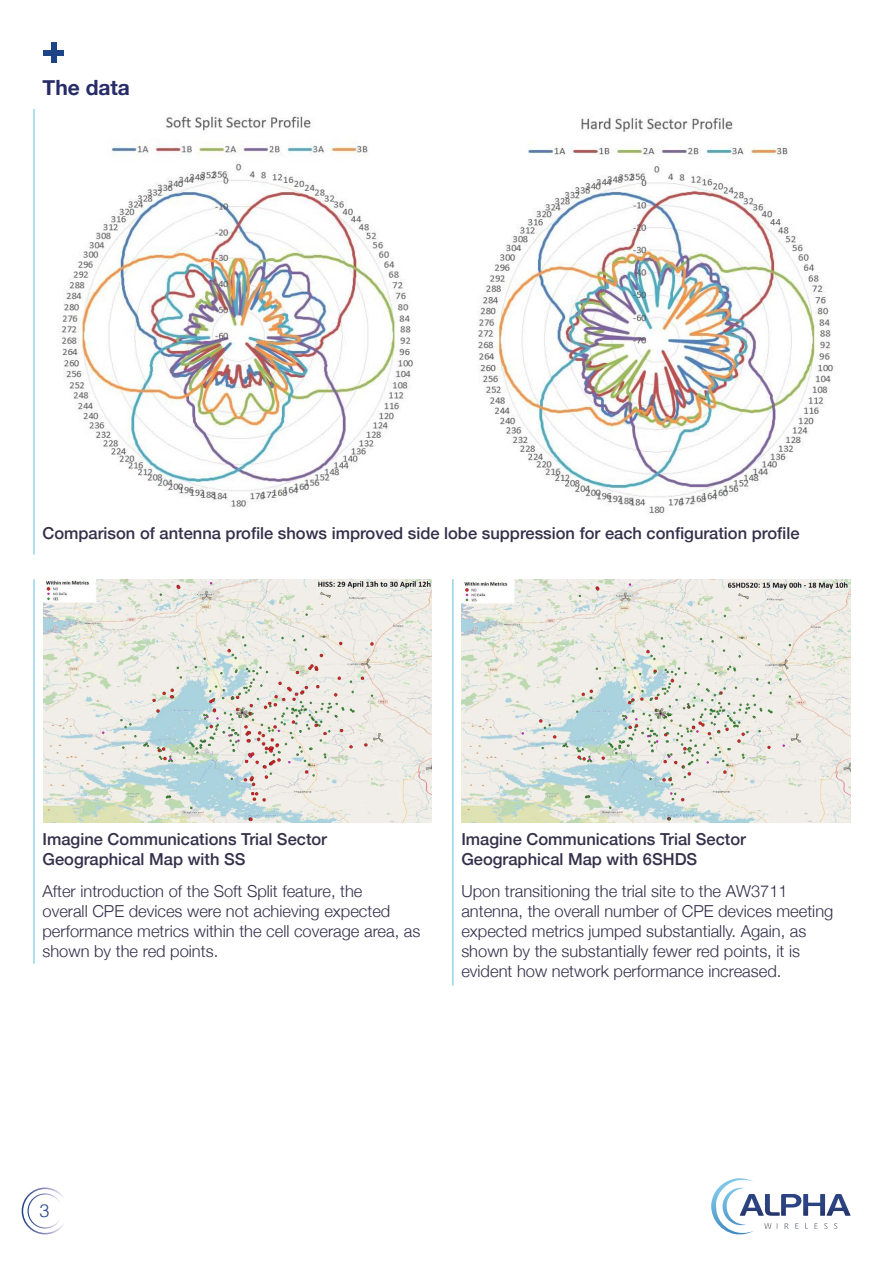
<style>
.page{position:relative;width:893px;height:1263px;background:#fff}
.page>*{position:absolute;margin:0;border:0;box-sizing:border-box;transform-origin:0 0}
.t1{font:700 21px "Helvetica Neue";color:#272b67}
.t2{font:300 18px "Helvetica";color:#1e4488}
.t3{font:300 16.5px/19.8px "Helvetica Neue";color:#33304a}
.t4{font:500 16.5px/19.8px "Helvetica Neue";color:#33304a}
</style>
<div class="page">
<div style="left:22px;top:1187px;width:47px;height:47px;border:2px solid #fff;border-radius:50%"></div>
<div style="left:28px;top:1193px;width:35px;height:35px;border:1px solid #fff;border-radius:50%"></div>
<div style="left:51px;top:43px;width:5px;height:20px;background:#1d4487"></div>
<div style="left:43px;top:50px;width:21px;height:5px;background:#1d4487"></div>
<hr style="left:33px;top:109px;width:2px;height:445px;background:#96d3e8">
<hr style="left:33px;top:579px;width:2px;height:384px;background:#96d3e8">
<hr style="left:452px;top:579px;width:2px;height:406px;background:#96d3e8">
<img style="left:61px;top:114px;width:353px;height:393px">
<img style="left:478px;top:117px;width:357px;height:398px">
<img style="left:43px;top:579px;width:389px;height:244px">
<img style="left:462px;top:579px;width:388px;height:244px">
<svg style="left:711px;top:1178px;width:139px;height:56px"></svg>
<p class="t1" style="left:43px;top:71px;width:89px">The data</p>
<p class="t4" style="left:43px;top:522px;width:758px">Comparison of antenna profile shows improved side lobe suppression for each configuration profile</p>
<p class="t4" style="left:43px;top:828px;width:286px">Imagine Communications Trial Sector<br>Geographical Map with SS</p>
<p class="t3" style="left:43px;top:880px;width:379px">After introduction of the Soft Split feature, the<br>overall CPE devices were not achieving expected performance metrics within the cell coverage area, as shown by the red points.</p>
<p class="t4" style="left:461px;top:828px;width:286px">Imagine Communications Trial Sector<br>Geographical Map with 6SHDS</p>
<p class="t3" style="left:461px;top:880px;width:373px">Upon transitioning the trial site to the AW3711 antenna, the overall number of CPE devices meeting expected metrics jumped substantially. Again, as shown by the substantially fewer red points, it is evident how network performance increased.</p>
<p class="t2" style="left:39px;top:1195px;width:12px">3</p>
</div>
